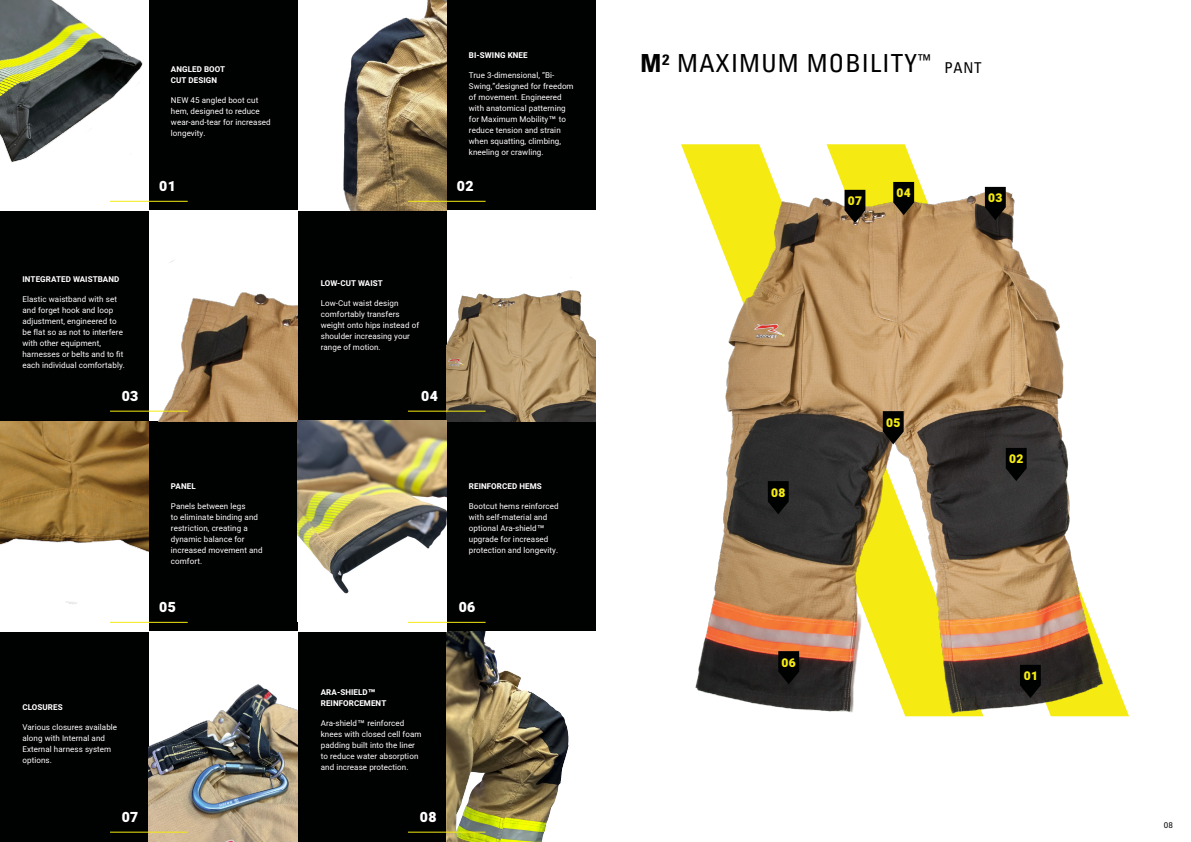
<style>
.page{position:relative;width:1191px;height:842px;background:#fff}
.page>*{position:absolute;margin:0;border:0;box-sizing:border-box;transform-origin:0 0}
.t1{font:condensed 25px "Univers";letter-spacing:.05em;color:#000}
.t2{font:condensed 15px "Univers";color:#000}
.t3{font:900 14px "Heebo";letter-spacing:.025em;color:#fff}
.t4{font:900 12px "Heebo";letter-spacing:.025em;color:#f5eb12}
.t5{font:8px/11px "Heebo";letter-spacing:.01em;color:#fff}
.t6{font:700 8px/11px "Heebo";letter-spacing:.01em;color:#fff}
.t7{font:8px "Heebo";color:#000}
.s1{font-family:"Helvetica"}
.s2{font-weight:700}
</style>
<div class="page">
<div style="left:0;top:0;width:595px;height:842px;background:#000101"></div>
<div style="left:0;top:0;width:149px;height:210px;background:#fff"></div>
<img style="left:0;top:0;width:149px;height:201px">
<img style="left:446px;top:631px;width:149px;height:211px">
<div style="left:149px;top:631px;width:149px;height:211px;background:#fff"></div>
<img style="left:149px;top:684px;width:149px;height:158px">
<div style="left:149px;top:210px;width:149px;height:211px;background:#fff"></div>
<img style="left:149px;top:260px;width:149px;height:161px">
<img style="left:298px;top:0;width:148px;height:211px">
<div style="left:446px;top:211px;width:149px;height:210px;background:#fff"></div>
<img style="left:446px;top:275px;width:149px;height:146px">
<div style="left:0;top:421px;width:149px;height:210px;background:#fff"></div>
<img style="left:0;top:421px;width:149px;height:183px">
<div style="left:298px;top:421px;width:148px;height:210px;background:#fff"></div>
<img style="left:298px;top:421px;width:148px;height:173px">
<hr style="left:110px;top:201px;width:78px;height:1px;background:#f5eb12">
<hr style="left:110px;top:411px;width:78px;height:1px;background:#f5eb12">
<hr style="left:110px;top:622px;width:78px;height:1px;background:#f5eb12">
<hr style="left:110px;top:832px;width:78px;height:1px;background:#f5eb12">
<hr style="left:408px;top:411px;width:77px;height:1px;background:#f5eb12">
<hr style="left:408px;top:622px;width:77px;height:1px;background:#f5eb12">
<hr style="left:408px;top:832px;width:77px;height:1px;background:#f5eb12">
<hr style="left:408px;top:201px;width:77px;height:1px;background:#f5eb12">
<svg style="left:681px;top:144px;width:231px;height:18px;fill:#f5eb12"></svg>
<img style="left:688px;top:162px;width:441px;height:555px">
<svg style="left:1020px;top:665px;width:20px;height:33px"></svg>
<svg style="left:778px;top:651px;width:21px;height:33px"></svg>
<svg style="left:844px;top:190px;width:21px;height:33px"></svg>
<svg style="left:768px;top:481px;width:20px;height:33px"></svg>
<svg style="left:985px;top:187px;width:20px;height:33px"></svg>
<svg style="left:893px;top:182px;width:21px;height:33px"></svg>
<svg style="left:882px;top:411px;width:21px;height:33px"></svg>
<svg style="left:1005px;top:448px;width:21px;height:33px"></svg>
<p class="t6" style="left:171px;top:64px;width:56px">ANGLED BOOT<br>CUT DESIGN</p>
<p class="t5" style="left:171px;top:94px;width:101px">NEW 45 angled boot cut hem, designed to reduce wear-and-tear for increased longevity.</p>
<p class="t6" style="left:469px;top:50px;width:60px">BI-SWING KNEE</p>
<p class="t5" style="left:469px;top:70px;width:106px">True 3-dimensional, “Bi-<br>Swing,”designed for freedom of movement. Engineered with anatomical patterning for Maximum Mobility<span class="s1">™</span> to reduce tension and strain when squatting, climbing, kneeling or crawling.</p>
<h1 class="t1" style="left:640px;top:47px;width:291px"><span class="s2">M²</span> MAXIMUM MOBILITY<sup>™</sup></h1>
<h2 class="t2" style="left:944px;top:58px;width:39px">PANT</h2>
<h3 class="t3" style="left:159px;top:176px;width:18px">01</h3>
<h3 class="t3" style="left:457px;top:176px;width:18px">02</h3>
<h3 class="t4" style="left:848px;top:193px;width:16px">07</h3>
<h3 class="t4" style="left:896px;top:185px;width:16px">04</h3>
<h3 class="t4" style="left:988px;top:190px;width:16px">03</h3>
<p class="t6" style="left:22px;top:274px;width:98px">INTEGRATED WAISTBAND</p>
<p class="t5" style="left:22px;top:294px;width:104px">Elastic waistband with set and forget hook and loop adjustment, engineered to be flat so as not to interfere with other equipment, harnesses or belts and to fit each individual comfortably.</p>
<p class="t6" style="left:321px;top:278px;width:64px">LOW-CUT WAIST</p>
<p class="t5" style="left:321px;top:298px;width:100px">Low-Cut waist design comfortably transfers weight onto hips instead of shoulder increasing your range of motion.</p>
<h3 class="t3" style="left:122px;top:386px;width:18px">03</h3>
<h3 class="t3" style="left:421px;top:386px;width:18px">04</h3>
<h3 class="t4" style="left:886px;top:414px;width:16px">05</h3>
<h3 class="t4" style="left:1009px;top:451px;width:16px">02</h3>
<p class="t6" style="left:171px;top:480px;width:26px">PANEL</p>
<p class="t5" style="left:171px;top:500px;width:93px">Panels between legs<br>to eliminate binding and restriction, creating a dynamic balance for increased movement and comfort.</p>
<p class="t6" style="left:469px;top:480px;width:74px">REINFORCED HEMS</p>
<p class="t5" style="left:469px;top:500px;width:91px">Bootcut hems reinforced with self-material and optional Ara-shield<span class="s1">™ </span>upgrade for increased protection and longevity.</p>
<h3 class="t4" style="left:771px;top:484px;width:16px">08</h3>
<h3 class="t3" style="left:159px;top:597px;width:18px">05</h3>
<h3 class="t3" style="left:459px;top:597px;width:18px">06</h3>
<h3 class="t4" style="left:781px;top:654px;width:16px">06</h3>
<h3 class="t4" style="left:1024px;top:668px;width:16px">01</h3>
<p class="t6" style="left:22px;top:702px;width:42px">CLOSURES</p>
<p class="t5" style="left:22px;top:721px;width:96px">Various closures available along with Internal and<br>External harness system options.</p>
<p class="t6" style="left:321px;top:686px;width:67px">ARA-SHIELD<span class="s1">™<br></span>REINFORCEMENT</p>
<p class="t5" style="left:321px;top:717px;width:102px">Ara-shield<span class="s1">™</span> reinforced knees with closed cell foam padding built into the liner to reduce water absorption and increase protection.</p>
<h3 class="t3" style="left:122px;top:807px;width:18px">07</h3>
<h3 class="t3" style="left:420px;top:807px;width:18px">08</h3>
<p class="t7" style="left:1164px;top:819px;width:11px">08</p>
</div>
